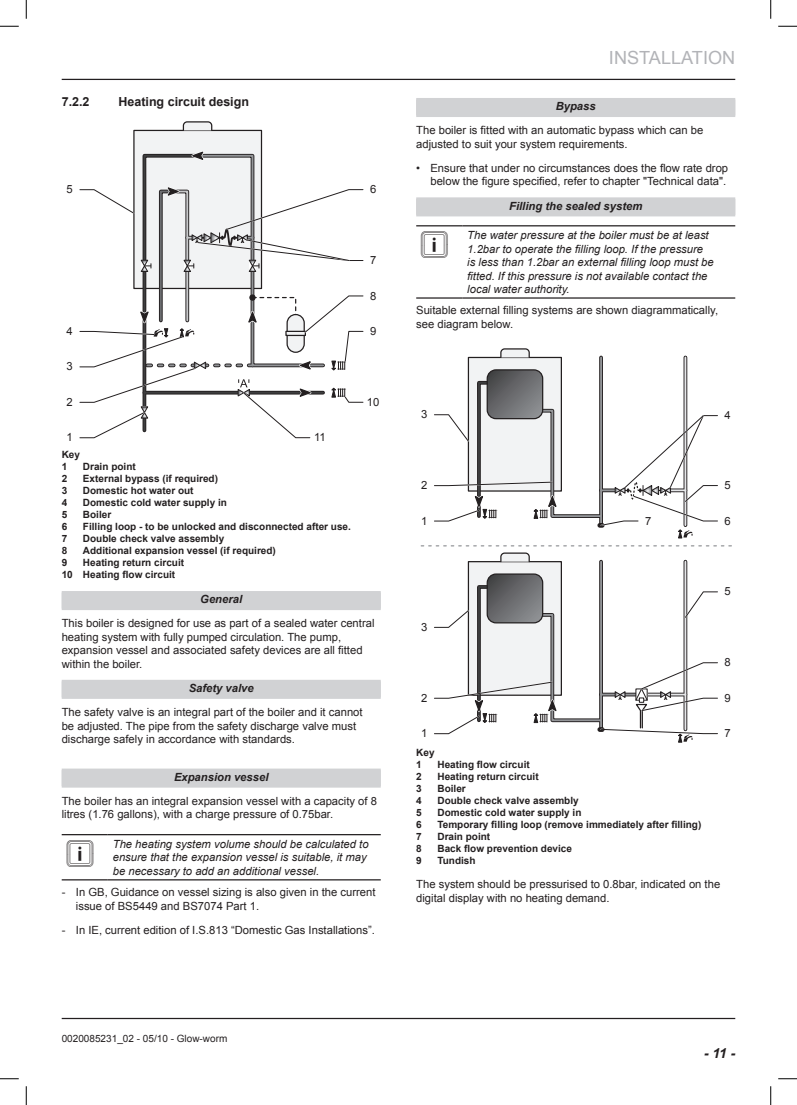
<style>
.page{position:relative;width:797px;height:1105px;background:#fff}
.page>*{position:absolute;margin:0;border:0;box-sizing:border-box;transform-origin:0 0}
.t1{font:32.5px "Vaillant Piktogramme";color:#231f20}
.t2{font:18.12px "Arial";color:#b2b3b7}
.t3{font:italic 700 13.75px "Arial";color:#231f20}
.t4{font:700 12.5px "Arial";color:#231f20}
.t5{font:11.25px/13.5px "Arial";color:#231f20}
.t6{font:italic 11.25px/13.5px "Arial";color:#231f20}
.t7{font:italic 700 11.25px "Arial";color:#231f20}
.t8{font:700 10px/12px "Arial";color:#231f20}
.t9{font:10px "Arial";color:#231f20}
</style>
<div class="page">
<hr style="left:62px;top:79px;width:673px;height:1px;background:#231f20">
<hr style="left:62px;top:1018px;width:673px;height:1px;background:#231f20">
<div style="left:62px;top:591px;width:319px;height:17px;background:#d1d2d4"></div>
<div style="left:62px;top:593px;width:319px;height:17px;background:#d1d2d4"></div>
<div style="left:62px;top:680px;width:319px;height:17px;background:#d1d2d4"></div>
<div style="left:62px;top:681px;width:319px;height:18px;background:#d1d2d4"></div>
<div style="left:62px;top:768px;width:319px;height:18px;background:#d1d2d4"></div>
<div style="left:62px;top:770px;width:319px;height:18px;background:#d1d2d4"></div>
<div style="left:134px;top:130px;width:127px;height:158px;background:#f2f3f4"></div>
<svg style="left:182px;top:121px;width:31px;height:11px"></svg>
<svg style="left:79px;top:147px;width:285px;height:292px"></svg>
<hr style="left:62px;top:834px;width:46px;height:1px;background:#231f20">
<hr style="left:108px;top:834px;width:273px;height:1px;background:#231f20">
<hr style="left:62px;top:879px;width:46px;height:1px;background:#231f20">
<hr style="left:108px;top:879px;width:273px;height:1px;background:#231f20">
<div style="left:416px;top:98px;width:319px;height:17px;background:#d1d2d4"></div>
<div style="left:416px;top:100px;width:319px;height:17px;background:#d1d2d4"></div>
<div style="left:416px;top:197px;width:319px;height:18px;background:#d1d2d4"></div>
<div style="left:416px;top:199px;width:319px;height:17px;background:#d1d2d4"></div>
<hr style="left:416px;top:225px;width:46px;height:1px;background:#231f20">
<hr style="left:462px;top:225px;width:273px;height:1px;background:#231f20">
<hr style="left:416px;top:297px;width:46px;height:2px;background:#231f20">
<hr style="left:462px;top:297px;width:273px;height:2px;background:#231f20">
<div style="left:468px;top:357px;width:93px;height:134px;background:#f2f3f4"></div>
<svg style="left:599px;top:357px;width:4px;height:13px"></svg>
<svg style="left:683px;top:357px;width:4px;height:13px"></svg>
<hr style="left:600px;top:357px;width:2px;height:168px;background:#939598">
<hr style="left:684px;top:357px;width:2px;height:168px;background:#e6e7e9">
<svg style="left:499px;top:348px;width:31px;height:11px"></svg>
<div style="left:468px;top:562px;width:93px;height:133px;background:#f2f3f4"></div>
<svg style="left:599px;top:562px;width:4px;height:12px"></svg>
<svg style="left:683px;top:562px;width:4px;height:12px"></svg>
<hr style="left:600px;top:562px;width:2px;height:167px;background:#939598">
<hr style="left:684px;top:562px;width:2px;height:167px;background:#e6e7e9">
<svg style="left:499px;top:552px;width:31px;height:11px"></svg>
<svg style="left:421px;top:545px;width:310px;height:1px"></svg>
<svg style="left:434px;top:574px;width:284px;height:169px"></svg>
<svg style="left:434px;top:370px;width:284px;height:169px"></svg>
<svg style="left:0;top:25px;width:19px;height:2px"></svg>
<svg style="left:778px;top:25px;width:19px;height:2px"></svg>
<svg style="left:0;top:1078px;width:19px;height:1px"></svg>
<svg style="left:778px;top:1078px;width:19px;height:1px"></svg>
<svg style="left:25px;top:0;width:2px;height:19px"></svg>
<svg style="left:25px;top:1086px;width:2px;height:19px"></svg>
<svg style="left:770px;top:0;width:1px;height:19px"></svg>
<svg style="left:770px;top:1086px;width:1px;height:19px"></svg>
<p class="t4" style="left:62px;top:94px;width:29px">7.2.2</p>
<p class="t4" style="left:118px;top:94px;width:132px">Heating circuit design</p>
<p class="t5" style="left:67px;top:183px;width:8px">5</p>
<p class="t5" style="left:370px;top:183px;width:8px">6</p>
<p class="t5" style="left:67px;top:324px;width:8px">4</p>
<p class="t5" style="left:67px;top:360px;width:8px">3</p>
<p class="t5" style="left:67px;top:395px;width:8px">2</p>
<p class="t5" style="left:67px;top:431px;width:8px">1</p>
<p class="t8" style="left:62px;top:448px;width:20px">Key<br>1</p>
<p class="t8" style="left:83px;top:460px;width:54px">Drain point</p>
<p class="t5" style="left:314px;top:431px;width:13px">11</p>
<p class="t8" style="left:62px;top:472px;width:7px">2</p>
<p class="t8" style="left:83px;top:472px;width:137px">External bypass (if required)</p>
<p class="t8" style="left:62px;top:484px;width:7px">3</p>
<p class="t8" style="left:83px;top:484px;width:112px">Domestic hot water out</p>
<p class="t8" style="left:62px;top:496px;width:7px">4</p>
<p class="t8" style="left:62px;top:496px;width:291px;text-indent:21px">Domestic cold water supply in<br>5 Boiler<br>6 Filling loop - to be unlocked and disconnected after use.<br>7</p>
<p class="t8" style="left:83px;top:532px;width:143px">Double check valve assembly</p>
<p class="t8" style="left:62px;top:544px;width:7px">8</p>
<p class="t8" style="left:83px;top:544px;width:194px">Additional expansion vessel (if required)</p>
<p class="t8" style="left:62px;top:556px;width:7px">9</p>
<p class="t8" style="left:62px;top:556px;width:124px;text-indent:21px">Heating return circuit<br>10 Heating flow circuit</p>
<p class="t5" style="left:370px;top:253px;width:8px">7</p>
<p class="t5" style="left:370px;top:289px;width:8px">8</p>
<p class="t5" style="left:370px;top:324px;width:8px">9</p>
<p class="t5" style="left:367px;top:395px;width:14px">10</p>
<p class="t7" style="left:200px;top:592px;width:43px">General</p>
<p class="t5" style="left:62px;top:617px;width:314px">This boiler is designed for use as part of a sealed water central heating system with fully pumped circulation. The pump, expansion vessel and associated safety devices are all fitted within the boiler.</p>
<p class="t7" style="left:189px;top:681px;width:67px">Safety valve</p>
<p class="t5" style="left:62px;top:705px;width:302px">The safety valve is an integral part of the boiler and it cannot be adjusted. The pipe from the safety discharge valve must discharge safely in accordance with standards.</p>
<p class="t7" style="left:174px;top:769px;width:96px">Expansion vessel</p>
<p class="t5" style="left:62px;top:794px;width:317px">The boiler has an integral expansion vessel with a capacity of 8 litres (1.76 gallons), with a charge pressure of 0.75bar.</p>
<h1 class="t1" style="left:67px;top:836px;width:37px">i</h1>
<p class="t6" style="left:113px;top:837px;width:257px">The heating system volume should be calculated to ensure that the expansion vessel is suitable, it may be necessary to add an additional vessel.</p>
<p class="t5" style="left:76px;top:885px;width:301px;text-indent:-14px">- In GB, Guidance on vessel sizing is also given in the current issue of BS5449 and BS7074 Part 1.</p>
<p class="t5" style="left:62px;top:923px;width:315px">- In IE, current edition of I.S.813 “Domestic Gas Installations”.</p>
<h2 class="t2" style="left:609px;top:46px;width:128px">INSTALLATION</h2>
<p class="t7" style="left:555px;top:99px;width:42px">Bypass</p>
<p class="t5" style="left:416px;top:124px;width:288px">The boiler is fitted with an automatic bypass which can be adjusted to suit your system requirements.</p>
<p class="t5" style="left:416px;top:161px;width:313px;text-align:right">• Ensure that under no circumstances does the flow rate drop below the figure specified, refer to chapter "Technical data".</p>
<p class="t7" style="left:509px;top:198px;width:135px">Filling the sealed system</p>
<h1 class="t1" style="left:421px;top:227px;width:37px">i</h1>
<p class="t6" style="left:467px;top:228px;width:248px">The water pressure at the boiler must be at least 1.2bar to operate the filling loop. If the pressure is less than 1.2bar an external filling loop must be fitted. If this pressure is not available contact the local water authority.</p>
<p class="t5" style="left:416px;top:304px;width:303px">Suitable external filling systems are shown diagrammatically, see diagram below.</p>
<p class="t5" style="left:421px;top:408px;width:8px">3</p>
<p class="t5" style="left:421px;top:479px;width:8px">2</p>
<p class="t5" style="left:421px;top:514px;width:8px">1</p>
<p class="t5" style="left:421px;top:620px;width:8px">3</p>
<p class="t5" style="left:421px;top:691px;width:8px">2</p>
<p class="t5" style="left:421px;top:727px;width:8px">1</p>
<p class="t8" style="left:416px;top:747px;width:20px">Key<br>1</p>
<p class="t8" style="left:437px;top:759px;width:94px">Heating flow circuit</p>
<p class="t8" style="left:416px;top:771px;width:7px">2</p>
<p class="t8" style="left:416px;top:771px;width:124px;text-indent:21px">Heating return circuit<br>3 Boiler<br>4</p>
<p class="t8" style="left:437px;top:795px;width:143px">Double check valve assembly</p>
<p class="t5" style="left:724px;top:409px;width:8px">4</p>
<p class="t5" style="left:724px;top:479px;width:8px">5</p>
<p class="t5" style="left:645px;top:514px;width:8px">7</p>
<p class="t5" style="left:724px;top:514px;width:8px">6</p>
<p class="t5" style="left:724px;top:585px;width:8px">5</p>
<p class="t5" style="left:724px;top:656px;width:8px">8</p>
<p class="t5" style="left:724px;top:691px;width:8px">9</p>
<p class="t5" style="left:724px;top:727px;width:8px">7</p>
<p class="t8" style="left:416px;top:807px;width:7px">5</p>
<p class="t8" style="left:437px;top:807px;width:145px">Domestic cold water supply in</p>
<p class="t8" style="left:416px;top:819px;width:7px">6</p>
<p class="t8" style="left:437px;top:819px;width:265px">Temporary filling loop (remove immediately after filling)</p>
<p class="t8" style="left:416px;top:831px;width:7px">7</p>
<p class="t8" style="left:437px;top:831px;width:54px">Drain point</p>
<p class="t8" style="left:416px;top:843px;width:7px">8</p>
<p class="t8" style="left:437px;top:843px;width:136px">Back flow prevention device</p>
<p class="t8" style="left:416px;top:855px;width:7px">9</p>
<p class="t8" style="left:437px;top:855px;width:40px">Tundish</p>
<p class="t5" style="left:416px;top:878px;width:305px">The system should be pressurised to 0.8bar, indicated on the digital display with no heating demand.</p>
<p class="t9" style="left:62px;top:1031px;width:167px">0020085231_02 - 05/10 - Glow-worm</p>
<p class="t3" style="left:704px;top:1044px;width:33px">- 11 -</p>
</div>
